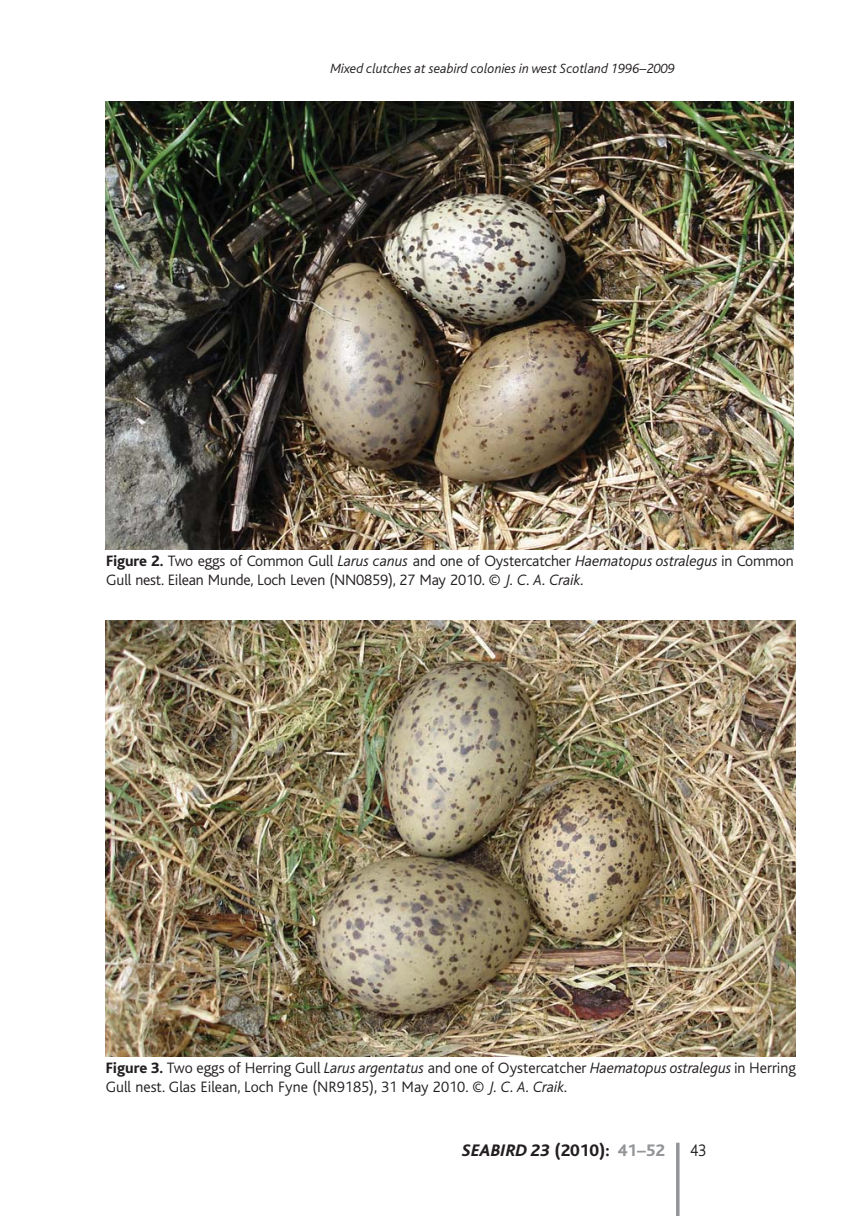
<style>
.page{position:relative;width:844px;height:1216px;background:#fff}
.page>*{position:absolute;margin:0;border:0;box-sizing:border-box;transform-origin:0 0}
.t1{font:italic 800 17.5px "Bliss";color:#231f20}
.t2{font:300 17.5px "Bliss";color:#231f20;scale:.9 1}
.t3{font:300 15.75px/19.2px "Bliss";letter-spacing:-.01em;color:#231f20}
.t4{font:italic 300 14px "Bliss";color:#231f20}
.s1{font-weight:800}
.s2{font-style:italic}
.s3{font-style:normal}
.s4{font-style:normal;color:#939598}
</style>
<div class="page">
<hr style="left:676px;top:1142px;width:3px;height:73px;background:#939598">
<img style="left:105px;top:102px;width:688px;height:447px">
<img style="left:106px;top:621px;width:689px;height:435px">
<p class="t4" style="left:330px;top:63px;width:346px">Mixed clutches at seabird colonies in west Scotland 1996–2009</p>
<p class="t3" style="left:106px;top:552px;width:688px"><span class="s1">Figure 2.</span> Two eggs of Common Gull <span class="s2">Larus canus</span> and one of Oystercatcher <span class="s2">Haematopus ostralegus</span> in Common<br>Gull nest. Eilean Munde, Loch Leven (NN0859), 27 May 2010. © <span class="s2">J. C. A. Craik.</span></p>
<p class="t3" style="left:106px;top:1058px;width:691px"><span class="s1">Figure 3.</span> Two eggs of Herring Gull <span class="s2">Larus argentatus</span> and one of Oystercatcher <span class="s2">Haematopus ostralegus</span> in Herring<br>Gull nest. Glas Eilean, Loch Fyne (NR9185), 31 May 2010. © <span class="s2">J. C. A. Craik.</span></p>
<p class="t1" style="left:462px;top:1144px;width:204px">SEABIRD 23 <span class="s3">(2010):</span> <span class="s4">41–52</span></p>
<p class="t2" style="left:690px;top:1141px;width:20px">43</p>
</div>
